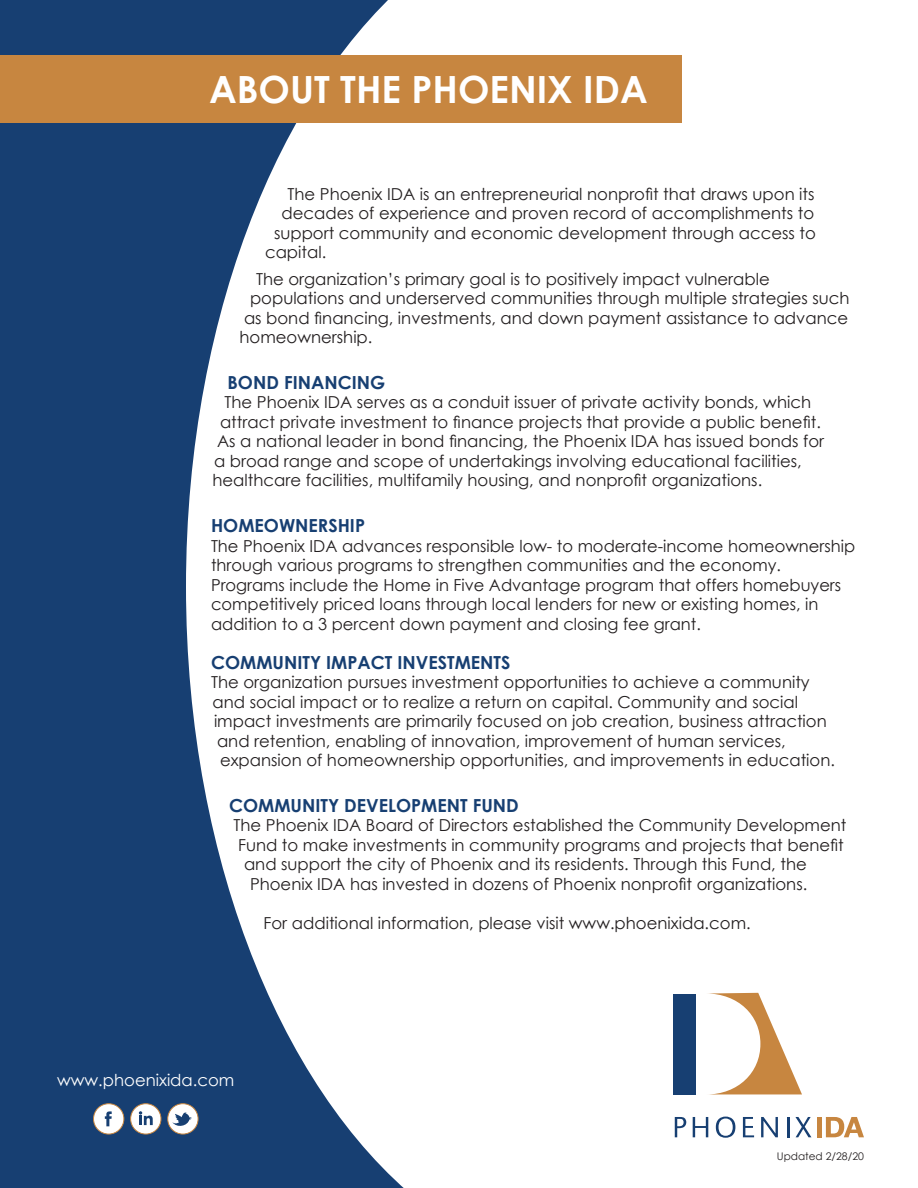
<style>
.page{position:relative;width:918px;height:1188px;background:#fff}
.page>*{position:absolute;margin:0;border:0;box-sizing:border-box;transform-origin:0 0}
.t1{font:700 37.5px "Century Gothic";color:#fff}
.t2{font:700 18px "Century Gothic";color:#173f72}
.t3{font:16.5px/19.5px "Century Gothic";color:#231f20}
.t4{font:16.5px "Century Gothic";color:#fff}
.t5{font:10.5px "Century Gothic";color:#231f20}
</style>
<div class="page">
<svg style="left:0;top:0;width:434px;height:1188px;fill:#173f72"></svg>
<div style="left:0;top:56px;width:681px;height:67px;background:#c78640"></div>
<div style="left:168px;top:1104px;width:30px;height:30px;background:#fff;border-radius:50%"></div>
<div style="left:167px;top:1103px;width:32px;height:31px;border:1px solid #c78640;border-radius:50%"></div>
<div style="left:131px;top:1104px;width:30px;height:30px;background:#fff;border-radius:50%"></div>
<div style="left:130px;top:1103px;width:31px;height:31px;border:1px solid #c78640;border-radius:50%"></div>
<div style="left:94px;top:1104px;width:30px;height:30px;background:#fff;border-radius:50%"></div>
<div style="left:93px;top:1103px;width:31px;height:31px;border:1px solid #c78640;border-radius:50%"></div>
<svg style="left:172px;top:1112px;width:20px;height:17px"></svg>
<svg style="left:105px;top:1111px;width:7px;height:15px"></svg>
<svg style="left:139px;top:1111px;width:14px;height:14px"></svg>
<div style="left:673px;top:994px;width:22px;height:100px;background:#173f72"></div>
<svg style="left:708px;top:993px;width:94px;height:101px"></svg>
<svg style="left:675px;top:1117px;width:11px;height:20px"></svg>
<svg style="left:693px;top:1117px;width:15px;height:20px"></svg>
<svg style="left:716px;top:1117px;width:19px;height:21px"></svg>
<svg style="left:743px;top:1117px;width:11px;height:20px"></svg>
<svg style="left:761px;top:1117px;width:17px;height:20px"></svg>
<hr style="left:787px;top:1117px;width:2px;height:20px;background:#173f72">
<svg style="left:795px;top:1117px;width:16px;height:20px"></svg>
<div style="left:817px;top:1117px;width:5px;height:20px;background:#c78640"></div>
<svg style="left:826px;top:1117px;width:38px;height:20px"></svg>
<p class="t1" style="left:209px;top:66px;width:440px">ABOUT THE PHOENIX IDA</p>
<p class="t3" style="left:288px;top:184px;width:529px">The Phoenix IDA is an entrepreneurial nonprofit that draws upon its</p>
<p class="t3" style="left:282px;top:203px;width:534px">decades of experience and proven record of accomplishments to</p>
<p class="t3" style="left:274px;top:223px;width:543px">support community and economic development through access to</p>
<p class="t3" style="left:265px;top:242px;width:63px">capital.</p>
<p class="t3" style="left:256px;top:269px;width:515px">The organization’s primary goal is to positively impact vulnerable</p>
<p class="t3" style="left:250px;top:288px;width:601px">populations and underserved communities through multiple strategies such</p>
<p class="t3" style="left:244px;top:308px;width:606px">as bond financing, investments, and down payment assistance to advance</p>
<p class="t3" style="left:240px;top:327px;width:134px">homeownership.</p>
<p class="t2" style="left:228px;top:371px;width:159px">BOND FINANCING</p>
<p class="t3" style="left:225px;top:392px;width:588px">The Phoenix IDA serves as a conduit issuer of private activity bonds, which</p>
<p class="t3" style="left:220px;top:412px;width:602px">attract private investment to finance projects that provide a public benefit.</p>
<p class="t3" style="left:217px;top:431px;width:609px">As a national leader in bond financing, the Phoenix IDA has issued bonds for</p>
<p class="t3" style="left:214px;top:451px;width:589px">a broad range and scope of undertakings involving educational facilities,</p>
<p class="t3" style="left:213px;top:470px;width:551px">healthcare facilities, multifamily housing, and nonprofit organizations.</p>
<p class="t2" style="left:211px;top:514px;width:156px">HOMEOWNERSHIP</p>
<p class="t3" style="left:211px;top:536px;width:646px">The Phoenix IDA advances responsible low- to moderate-income homeownership through various programs to strengthen communities and the economy.<br>Programs include the Home in Five Advantage program that offers homebuyers competitively priced loans through local lenders for new or existing homes, in addition to a 3 percent down payment and closing fee grant.</p>
<p class="t2" style="left:211px;top:651px;width:301px">COMMUNITY IMPACT INVESTMENTS</p>
<p class="t3" style="left:211px;top:672px;width:600px">The organization pursues investment opportunities to achieve a community</p>
<p class="t3" style="left:213px;top:692px;width:587px">and social impact or to realize a return on capital. Community and social</p>
<p class="t3" style="left:214px;top:711px;width:614px">impact investments are primarily focused on job creation, business attraction</p>
<p class="t3" style="left:217px;top:731px;width:570px">and retention, enabling of innovation, improvement of human services,</p>
<p class="t3" style="left:220px;top:750px;width:617px">expansion of homeownership opportunities, and improvements in education.</p>
<p class="t2" style="left:229px;top:794px;width:291px">COMMUNITY DEVELOPMENT FUND</p>
<p class="t3" style="left:234px;top:815px;width:614px">The Phoenix IDA Board of Directors established the Community Development</p>
<p class="t3" style="left:238px;top:835px;width:607px">Fund to make investments in community programs and projects that benefit</p>
<p class="t3" style="left:244px;top:854px;width:564px">and support the city of Phoenix and its residents. Through this Fund, the</p>
<p class="t3" style="left:250px;top:874px;width:559px">Phoenix IDA has invested in dozens of Phoenix nonprofit organizations.</p>
<p class="t3" style="left:264px;top:913px;width:489px">For additional information, please visit www.phoenixida.com.</p>
<p class="t4" style="left:57px;top:1070px;width:179px">www.phoenixida.com</p>
<p class="t5" style="left:777px;top:1150px;width:89px">Updated 2/28/20</p>
</div>
